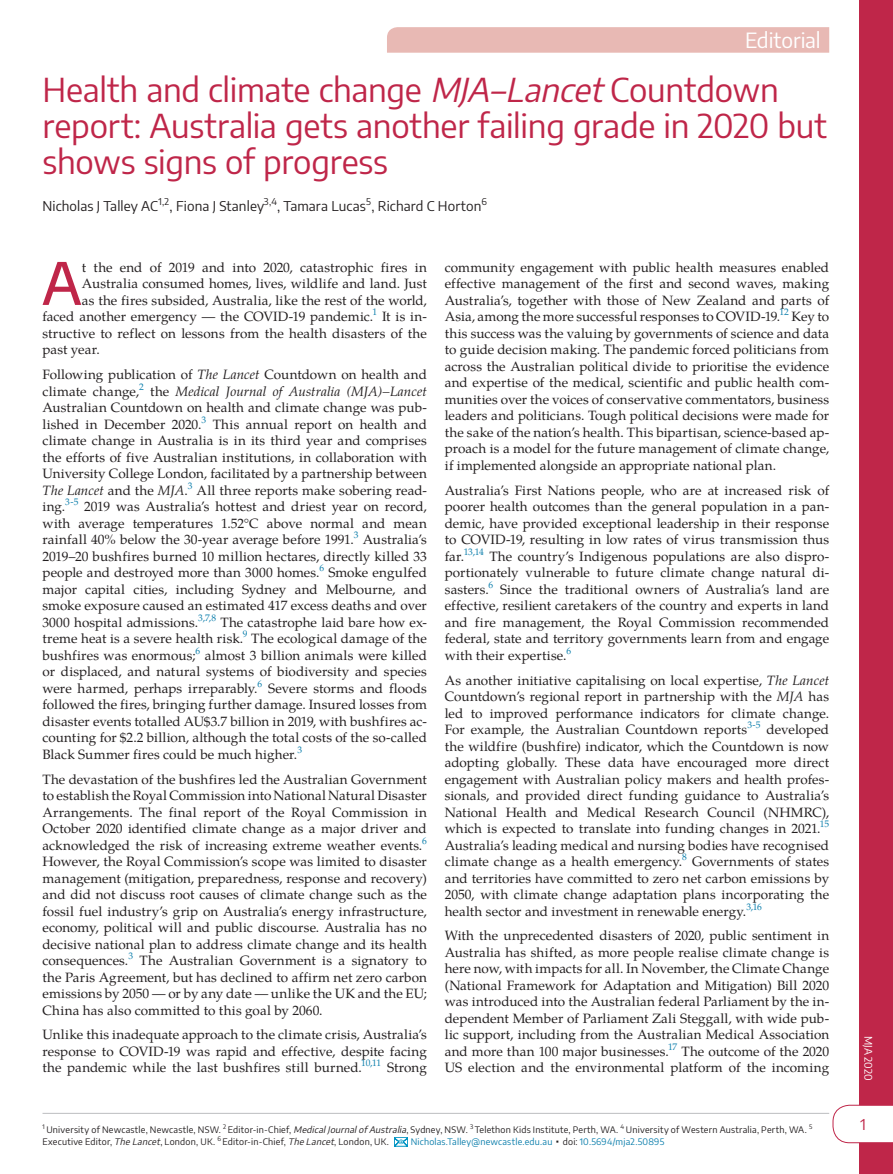
<style>
.page{position:relative;width:893px;height:1174px;background:#fff}
.page>*{position:absolute;margin:0;border:0;box-sizing:border-box;transform-origin:0 0}
.t1{font:500 58.05px "Encode Sans";color:#bf2649}
.t2{font:33px/36px "Encode Sans";letter-spacing:-.005em;color:#bf2649}
.t3{font:21px "Encode Sans";letter-spacing:-.005em;color:#fff}
.t4{font:15px "Encode Sans";color:#bf2649}
.t5{font:13.5px/16.5px "Te X Gyre Pagella";letter-spacing:.005em;color:#231f20;text-align:justify}
.t6{font:13.5px "Encode Sans";letter-spacing:.01em;color:#231f20}
.t7{font:10.5px "Encode Sans";letter-spacing:-.005em;color:#fff}
.t8{font:9.45px "Te X Gyre Pagella";color:#0d7fac}
.t9{font:9.45px "Encode Sans";color:#231f20}
.t10{font:9px/12px "Encode Sans";letter-spacing:.025em;color:#231f20}
.t11{font:9px "Encode Sans";letter-spacing:.025em;color:#0d7fac}
.s1{font-style:italic}
.s2{font-size:13.5px;color:#231f20}
.s3{font-family:"Arial Unicode MS";color:#231f20}
.s4{color:#231f20}
</style>
<div class="page">
<div style="left:859px;top:0;width:34px;height:1174px;background:#bf2649"></div>
<div style="left:833px;top:1105px;width:60px;height:37px;background:#fff"></div>
<svg style="left:387px;top:27px;width:442px;height:26px;background:#e8bab5"></svg>
<hr style="left:43px;top:1113px;width:786px;height:1px;background:#bcbdc0">
<svg style="left:394px;top:1137px;width:14px;height:9px"></svg>
<h3 class="t3" style="left:745px;top:25px;width:77px">Editorial</h3>
<h2 class="t2" style="left:43px;top:70px;width:786px">Health and climate change <span class="s1">MJA–Lancet</span>Countdown report: Australia gets another failing grade in 2020 but shows signs of progress</h2>
<p class="t6" style="left:43px;top:197px;width:117px">Nicholas J Talley AC</p>
<p class="t9" style="left:158px;top:195px;width:12px">1,2</p>
<p class="t6" style="left:170px;top:197px;width:96px">, Fiona J Stanley</p>
<p class="t9" style="left:264px;top:195px;width:14px">3,4</p>
<p class="t6" style="left:277px;top:197px;width:206px">, Tamara Lucas , Richard C Horton</p>
<p class="t9" style="left:366px;top:195px;width:6px">5</p>
<p class="t9" style="left:482px;top:195px;width:7px">6</p>
<h1 class="t1" style="left:42px;top:242px;width:42px">A</h1>
<p class="t5" style="left:82px;top:258px;width:346px">t the end of 2019 and into 2020, catastrophic fires in</p>
<p class="t5" style="left:82px;top:275px;width:346px">Australia consumed homes, lives, wildlife and land. Just</p>
<p class="t5" style="left:82px;top:291px;width:346px">as the fires subsided, Australia, like the rest of the world,</p>
<p class="t5" style="left:42px;top:308px;width:386px">faced another emergency — the COVID-19 pandemic.<sup>1</sup> It is in-</p>
<p class="t5" style="left:42px;top:324px;width:386px">structive to reflect on lessons from the health disasters of the</p>
<p class="t5" style="left:42px;top:341px;width:59px">past year.</p>
<p class="t5" style="left:42px;top:365px;width:386px">Following publication of <span class="s1">The Lancet</span> Countdown on health and climate change,<sup>2</sup> the <span class="s1">Medical Journal of Australia (MJA)–Lancet </span>Australian Countdown on health and climate change was pub&shy;lished in December 2020.<sup>3</sup></p>
<p class="t5" style="left:42px;top:415px;width:386px;text-indent:170px">This annual report on health and climate change in Australia is in its third year and comprises the efforts of five Australian institutions, in collaboration with University College London, facilitated by a partnership between <span class="s1">The Lancet</span> and the <span class="s1">MJA</span>.<sup>3</sup> All three reports make sobering read&shy;ing.<sup>3-5</sup> 2019 was Australia’s hottest and driest year on record, with average temperatures 1.52°C above normal and mean rainfall 40% below the 30-year average before 1991.<sup>3</sup> Australia’s 2019–20 bushfires burned 10 million hectares, directly killed 33 people and destroyed more than 3000 homes.<sup>6</sup> Smoke engulfed major capital cities, including Sydney and Melbourne, and smoke exposure caused an estimated 417 excess deaths and over 3000 hospital admissions.<sup>3,7,8</sup> The catastrophe laid bare how ex&shy;treme heat is a severe health risk.<sup>9</sup> The ecological damage of the bushfires was enormous;<sup>6</sup> almost 3 billion animals were killed or displaced, and natural systems of biodiversity and species were harmed, perhaps irreparably.<sup>6</sup> Severe storms and floods followed the fires, bringing further damage. Insured losses from disaster events totalled AU$3.7 billion in 2019, with bushfires ac&shy;counting for $2.2 billion, although the total costs of the so-called Black Summer fires could be much higher.<sup>3</sup></p>
<p class="t5" style="left:42px;top:770px;width:386px">The devastation of the bushfires led the Australian Government to establish the Royal Commission into National Natural Disaster Arrangements. The final report of the Royal Commission in October 2020 identified climate change as a major driver and acknowledged the risk of increasing extreme weather events.<sup>6<br></sup>However, the Royal Commission’s scope was limited to disaster management (mitigation, preparedness, response and recovery) and did not discuss root causes of climate change such as the fossil fuel industry’s grip on Australia’s energy infrastructure, economy, political will and public discourse. Australia has no decisive national plan to address climate change and its health consequences.<sup>3</sup></p>
<p class="t5" style="left:42px;top:951px;width:386px;text-indent:97px">The Australian Government is a signatory to the Paris Agreement, but has declined to affirm net zero carbon emissions by 2050 — or by any date — unlike the UK and the EU; China has also committed to this goal by 2060.</p>
<p class="t5" style="left:42px;top:1025px;width:386px">Unlike this inadequate approach to the climate crisis, Australia’s response to COVID-19 was rapid and effective, despite facing the pandemic while the last bushfires still burned.<sup>10,11</sup> Strong</p>
<p class="t5" style="left:445px;top:258px;width:386px">community engagement with public health measures enabled effective management of the first and second waves, making Australia’s, together with those of New Zealand and parts of Asia, among the more successful responses to COVID-19.<sup>12</sup> Key to this success was the valuing by governments of science and data to guide decision making. The pandemic forced politicians from across the Australian political divide to prioritise the evidence and expertise of the medical, scientific and public health com&shy;munities over the voices of conservative commentators, business leaders and politicians. Tough political decisions were made for the sake of the nation’s health. This bipartisan, science-based ap&shy;proach is a model for the future management of climate change, if implemented alongside an appropriate national plan.</p>
<p class="t5" style="left:445px;top:481px;width:386px">Australia’s First Nations people, who are at increased risk of poorer health outcomes than the general population in a pan&shy;demic, have provided exceptional leadership in their response to COVID-19, resulting in low rates of virus transmission thus</p>
<p class="t8" style="left:445px;top:544px;width:40px"><span class="s2">far.</span>13,14</p>
<p class="t5" style="left:445px;top:547px;width:386px;text-indent:45px">The country’s Indigenous populations are also dispro&shy;portionately vulnerable to future climate change natural di&shy;sasters.<sup>6</sup></p>
<p class="t5" style="left:445px;top:580px;width:386px;text-indent:55px">Since the traditional owners of Australia’s land are effective, resilient caretakers of the country and experts in land and fire management, the Royal Commission recommended federal, state and territory governments learn from and engage with their expertise.<sup>6</sup></p>
<p class="t5" style="left:445px;top:671px;width:386px">As another initiative capitalising on local expertise, <span class="s1">The Lancet </span>Countdown’s regional report in partnership with the <span class="s1">MJA</span> has led to improved performance indicators for climate change.<br>For example, the Australian Countdown reports<sup>3-5</sup> developed the wildfire (bushfire) indicator, which the Countdown is now adopting globally. These data have encouraged more direct engagement with Australian policy makers and health profes&shy;sionals, and provided direct funding guidance to Australia’s National Health and Medical Research Council (NHMRC), which is expected to translate into funding changes in 2021.<sup>15<br></sup>Australia’s leading medical and nursing bodies have recognised climate change as a health emergency.<sup>8</sup> Governments of states and territories have committed to zero net carbon emissions by 2050, with climate change adaptation plans incorporating the health sector and investment in renewable energy.<sup>3,16</sup></p>
<p class="t5" style="left:445px;top:926px;width:386px">With the unprecedented disasters of 2020, public sentiment in Australia has shifted, as more people realise climate change is here now, with impacts for all. In November, the Climate Change (National Framework for Adaptation and Mitigation) Bill 2020 was introduced into the Australian federal Parliament by the in&shy;dependent Member of Parliament Zali Steggall, with wide pub&shy;lic support, including from the Australian Medical Association and more than 100 major businesses.<sup>17</sup> The outcome of the 2020<br>US election and the environmental platform of the incoming</p>
<p class="t10" style="left:43px;top:1123px;width:771px"><sup>1</sup> University of Newcastle, Newcastle, NSW. <sup>2</sup> Editor-in-Chief, <span class="s1">MedicalJournalofAustralia</span>, Sydney, NSW. <sup>3</sup> Telethon Kids Institute, Perth, WA. <sup>4</sup> University of Western Australia, Perth, WA. <sup>5<br></sup>Executive Editor, <span class="s1">TheLancet</span>, London, UK. <sup>6</sup> Editor-in-Chief, <span class="s1">TheLancet</span>, London, UK.</p>
<p class="t11" style="left:411px;top:1135px;width:255px">Nicholas.Talley@newcastle.edu.au <span class="s3">▪</span> <span class="s4">doi:</span> 10.5694/mja2.50895</p>
<p class="t7" style="left:876px;top:1035px;width:46px;rotate:90deg">MJA 2020</p>
<p class="t4" style="left:860px;top:1114px;width:7px">1</p>
</div>
